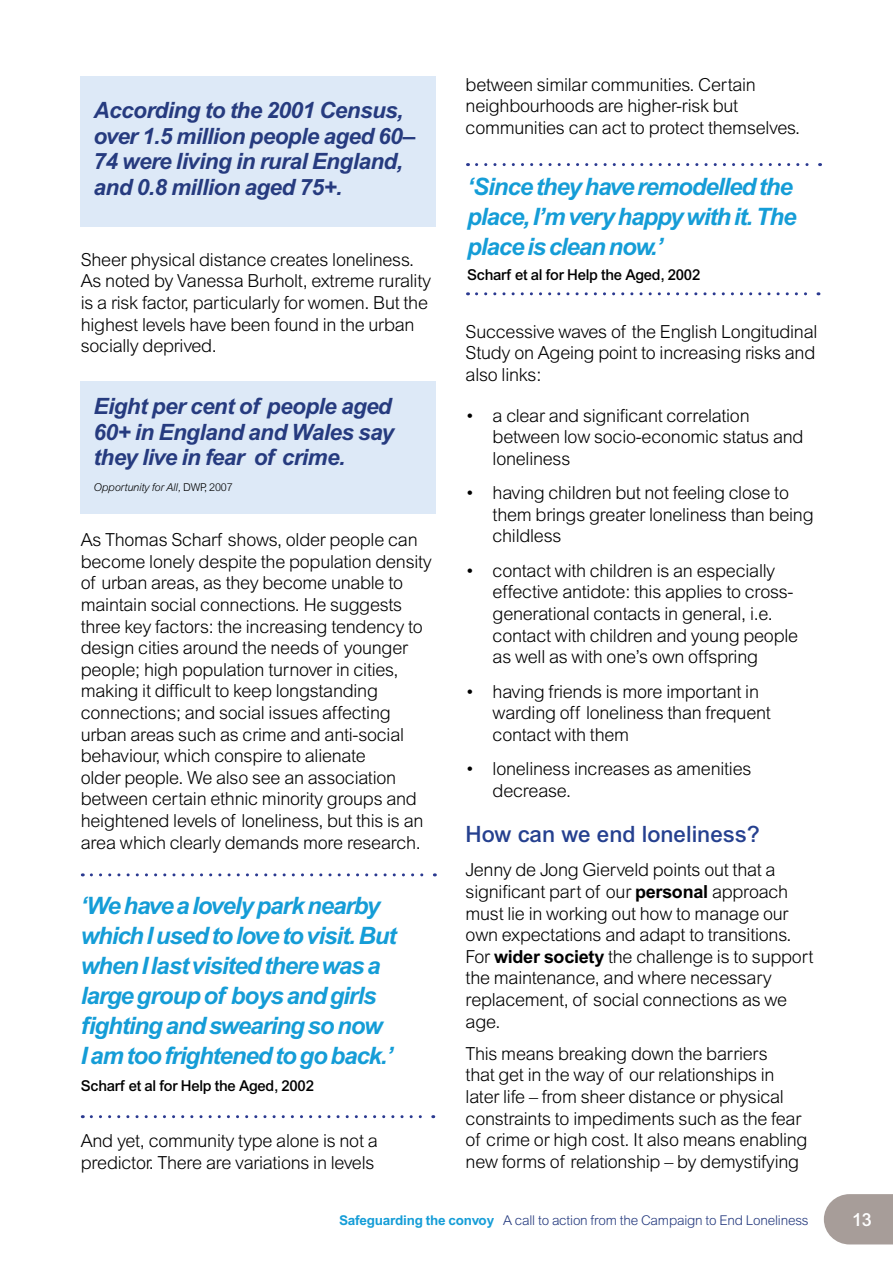
<style>
.page{position:relative;width:893px;height:1263px;background:#fff}
.page>*{position:absolute;margin:0;border:0;box-sizing:border-box;transform-origin:0 0}
.t1{font:italic 700 24px/30px "Arial";letter-spacing:-.04em;color:#159dd7}
.t2{font:italic 700 22.5px/25.5px "Arial";letter-spacing:-.025em;color:#263b7f}
.t3{font:500 22.5px "Arial";color:#25408f}
.t4{font:300 18px/21.6px "Arial";letter-spacing:-.015em;color:#000}
.t5{font:500 18px "Arial";color:#fff}
.t6{font:500 15px "Arial";letter-spacing:-.015em;color:#000}
.t7{font:300 13.5px "Arial";letter-spacing:-.015em;color:#263b7f}
.t8{font:italic 300 10.8px "Arial";letter-spacing:-.015em;color:#000}
.s1{font-style:normal}
.s2{font-weight:700}
.s3{font-weight:700;color:#159dd7}
</style>
<div class="page">
<svg style="left:824px;top:1194px;width:69px;height:50px;background:#ada4a1"></svg>
<div style="left:81px;top:77px;width:355px;height:150px;background:#dde9f7"></div>
<div style="left:81px;top:381px;width:355px;height:133px;background:#dde9f7"></div>
<svg style="left:91px;top:873px;width:344px;height:3px"></svg>
<svg style="left:91px;top:1115px;width:343px;height:3px"></svg>
<svg style="left:476px;top:163px;width:345px;height:3px"></svg>
<svg style="left:476px;top:292px;width:343px;height:3px"></svg>
<p class="t2" style="left:94px;top:97px;width:322px">According to the 2001 Census, over 1.5 million people aged 60–<br>74 were living in rural England, and 0.8 million aged 75+.</p>
<p class="t4" style="left:81px;top:249px;width:352px">Sheer physical distance creates loneliness.<br>As noted by Vanessa Burholt, extreme rurality is a risk factor, particularly for women. But the highest levels have been found in the urban socially deprived.</p>
<p class="t2" style="left:94px;top:393px;width:302px;text-align:justify">Eight per cent of people aged 60+ in England and Wales say they live in fear of crime.</p>
<p class="t8" style="left:94px;top:481px;width:141px">Opportunity for All, <span class="s1">DWP, 2007</span></p>
<p class="t4" style="left:81px;top:529px;width:353px">As Thomas Scharf shows, older people can become lonely despite the population density of urban areas, as they become unable to maintain social connections. He suggests three key factors: the increasing tendency to design cities around the needs of younger people; high population turnover in cities, making it difficult to keep longstanding connections; and social issues affecting urban areas such as crime and anti-social behaviour, which conspire to alienate<br>older people. We also see an association between certain ethnic minority groups and heightened levels of loneliness, but this is an area which clearly demands more research.</p>
<h1 class="t1" style="left:81px;top:890px;width:317px">‘We have a lovely park nearby which I used to love to visit. But when I last visited there was a large group of boys and girls fighting and swearing so now<br>I am too frightened to go back.’</h1>
<p class="t6" style="left:81px;top:1077px;width:235px">Scharf et al for Help the Aged, 2002</p>
<p class="t4" style="left:81px;top:1130px;width:299px">And yet, community type alone is not a predictor. There are variations in levels</p>
<p class="t4" style="left:466px;top:74px;width:336px">between similar communities. Certain neighbourhoods are higher-risk but communities can act to protect themselves.</p>
<h1 class="t1" style="left:467px;top:171px;width:331px">‘Since they have remodelled the place, I’m very happy with it. The place is clean now.’</h1>
<p class="t6" style="left:467px;top:266px;width:235px">Scharf et al for Help the Aged, 2002</p>
<p class="t4" style="left:466px;top:321px;width:353px;text-align:justify">Successive waves of the English Longitudinal Study on Ageing point to increasing risks and also links:</p>
<p class="t4" style="left:493px;top:404px;width:312px;text-indent:-27px">• a clear and significant correlation between low socio-economic status and loneliness</p>
<p class="t4" style="left:493px;top:482px;width:323px;text-indent:-27px">• having children but not feeling close to them brings greater loneliness than being childless</p>
<p class="t4" style="left:493px;top:560px;width:307px;text-indent:-27px">• contact with children is an especially effective antidote: this applies to cross&shy;generational contacts in general, i.e. contact with children and young people as well as with one’s own offspring</p>
<p class="t4" style="left:493px;top:680px;width:280px;text-indent:-27px">• having friends is more important in warding off loneliness than frequent contact with them</p>
<p class="t4" style="left:493px;top:758px;width:260px;text-indent:-27px">• loneliness increases as amenities decrease.</p>
<p class="t3" style="left:466px;top:821px;width:296px">How can we end loneliness?</p>
<p class="t4" style="left:466px;top:859px;width:349px">Jenny de Jong Gierveld points out that a significant part of our <span class="s2">personal</span> approach must lie in working out how to manage our own expectations and adapt to transitions.<br>For <span class="s2">wider society</span> the challenge is to support the maintenance, and where necessary replacement, of social connections as we age.</p>
<p class="t4" style="left:466px;top:1043px;width:343px">This means breaking down the barriers<br>that get in the way of our relationships in later life – from sheer distance or physical constraints to impediments such as the fear of crime or high cost. It also means enabling new forms of relationship – by demystifying</p>
<p class="t7" style="left:339px;top:1213px;width:471px"><span class="s3">Safeguarding the convoy</span> A call to action from the Campaign to End Loneliness</p>
<p class="t5" style="left:852px;top:1209px;width:21px">13</p>
</div>
